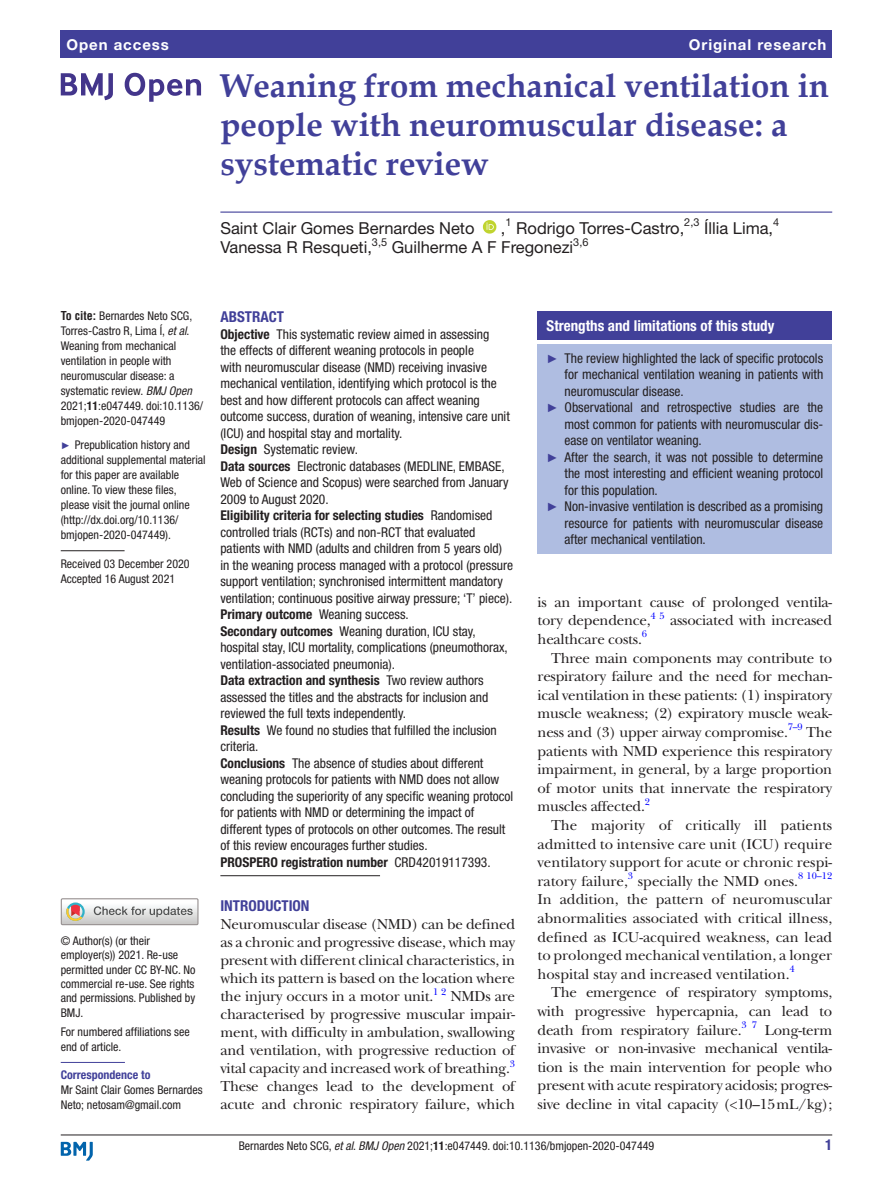
<style>
.page{position:relative;width:893px;height:1191px;background:#fff}
.page>*{position:absolute;margin:0;border:0;box-sizing:border-box;transform-origin:0 0}
.t1{font:700 33px/39px "Book Antiqua";color:#414099}
.t2{font:16.5px "Helvetica Neue LT Std";color:#231f20}
.t3{font:15px/18.6px "New Baskerville";letter-spacing:-.015em;color:#231f20;text-align:justify}
.t4{font:700 condensed 15px "Helvetica Neue LT Std";color:#fff}
.t5{font:700 15px "Helvetica Neue LT Std";letter-spacing:.065em;color:#fff}
.t6{font:700 condensed 15px "Helvetica Neue LT Std";color:#414099}
.t7{font:condensed 13.5px/16.5px "Helvetica Neue LT Std";color:#231f20}
.t8{font:condensed 12px/15px "Helvetica Neue LT Std";color:#231f20}
.t9{font:700 condensed 12px "Helvetica Neue LT Std";color:#414099}
.t10{font:10.95px "Helvetica Neue LT Std";color:#231f20}
.t11{font:9.9px "New Baskerville";color:#00f}
.s1{font-family:"Helvetica LT Std";font-weight:700}
.s2{font-style:italic}
.s3{font-weight:700}
.s4{font-family:"Arial";font-stretch:normal;font-size:9.75px;color:#414099}
.s5{font-family:"Arial";font-stretch:normal;font-size:12px;color:#414099}
</style>
<div class="page">
<hr style="left:61px;top:1134px;width:771px;height:1px;background:#231f20">
<svg style="left:61px;top:1141px;width:32px;height:19px"></svg>
<div style="left:61px;top:31px;width:771px;height:27px;background:#414099"></div>
<hr style="left:220px;top:211px;width:612px;height:2px;background:#414099">
<svg style="left:483px;top:220px;width:13px;height:14px"></svg>
<hr style="left:61px;top:550px;width:64px;height:1px;background:#231f20">
<hr style="left:61px;top:1062px;width:64px;height:1px;background:#414099">
<svg style="left:61px;top:73px;width:52px;height:27px"></svg>
<svg style="left:125px;top:73px;width:76px;height:29px"></svg>
<div style="left:61px;top:898px;width:138px;height:27px;border:1px solid #969090"></div>
<svg style="left:61px;top:898px;width:137px;height:26px"></svg>
<hr style="left:220px;top:875px;width:160px;height:1px;background:#231f20">
<div style="left:538px;top:311px;width:294px;height:29px;background:#414099"></div>
<div style="left:538px;top:344px;width:294px;height:209px;background:#afbde1"></div>
<p class="t5" style="left:66px;top:35px;width:104px">Open access</p>
<p class="t5" style="left:689px;top:35px;width:139px">Original research</p>
<h1 class="t1" style="left:220px;top:66px;width:610px">Weaning from mechanical ventilation in people with neuromuscular disease: a systematic review</h1>
<p class="t2" style="left:220px;top:218px;width:256px">Saint Clair Gomes Bernardes Neto</p>
<p class="t2" style="left:501px;top:218px;width:6px">,</p>
<p class="t10" style="left:506px;top:216px;width:8px">1</p>
<p class="t2" style="left:516px;top:218px;width:170px">Rodrigo Torres-Castro,</p>
<p class="t10" style="left:684px;top:216px;width:17px">2,3</p>
<p class="t2" style="left:704px;top:218px;width:71px">Íllia Lima,</p>
<p class="t10" style="left:773px;top:216px;width:8px">4</p>
<p class="t2" style="left:220px;top:237px;width:153px">Vanessa R Resqueti,</p>
<p class="t10" style="left:372px;top:235px;width:17px">3,5</p>
<p class="t2" style="left:392px;top:237px;width:183px">Guilherme A F Fregonezi</p>
<p class="t10" style="left:573px;top:235px;width:17px">3,6</p>
<p class="t8" style="left:61px;top:308px;width:144px"><span class="s1">To cite:</span> Bernardes Neto SCG,<br>Torres-Castro R, Lima Í, <span class="s2">et al</span>.<br>Weaning from mechanical ventilation in people with neuromuscular disease: a systematic review. <span class="s2">BMJ Open<br></span>2021;<span class="s3">11</span>:e047449. doi:10.1136/ bmjopen-2020-047449</p>
<p class="t8" style="left:61px;top:437px;width:146px"><span class="s4">►</span> Prepublication history and additional supplemental material for this paper are available online. To view these files, please visit the journal online (http://dx.doi.org/10.1136/ bmjopen-2020-047449).</p>
<p class="t8" style="left:61px;top:556px;width:130px">Received 03 December 2020<br>Accepted 16 August 2021</p>
<p class="t8" style="left:61px;top:933px;width:136px;line-height:14.4px">© Author(s) (or their employer(s)) 2021. Re-use permitted under CC BY-NC. No commercial re-use. See rights and permissions. Published by<br>BMJ.</p>
<p class="t8" style="left:61px;top:1024px;width:130px">For numbered affiliations see end of article.</p>
<p class="t9" style="left:61px;top:1067px;width:91px">Correspondence to</p>
<p class="t8" style="left:61px;top:1082px;width:143px">Mr Saint Clair Gomes Bernardes<br>Neto; netosam@gmail.com</p>
<p class="t6" style="left:220px;top:308px;width:65px">ABSTRACT</p>
<p class="t7" style="left:220px;top:325px;width:294px"><span class="s3">Objective</span> This systematic review aimed in assessing<br>the effects of different weaning protocols in people<br>with neuromuscular disease (NMD) receiving invasive mechanical ventilation, identifying which protocol is the best and how different protocols can affect weaning outcome success, duration of weaning, intensive care unit (ICU) and hospital stay and mortality.<br><span class="s3">Design</span> Systematic review.<br><span class="s3">Data sources</span> Electronic databases (MEDLINE, EMBASE, Web of Science and Scopus) were searched from January 2009 to August 2020.<br><span class="s3">Eligibility criteria for selecting studies</span> Randomised controlled trials (RCTs) and non-RCT that evaluated patients with NMD (adults and children from 5 years old) in the weaning process managed with a protocol (pressure support ventilation; synchronised intermittent mandatory ventilation; continuous positive airway pressure; ‘T’ piece).<br><span class="s3">Primary outcome</span> Weaning success.<br><span class="s3">Secondary outcomes</span> Weaning duration, ICU stay, hospital stay, ICU mortality, complications (pneumothorax, ventilation-associated pneumonia).<br><span class="s3">Data extraction and synthesis</span> Two review authors assessed the titles and the abstracts for inclusion and reviewed the full texts independently.<br><span class="s3">Results</span> We found no studies that fulfilled the inclusion criteria.<br><span class="s3">Conclusions</span> The absence of studies about different weaning protocols for patients with NMD does not allow concluding the superiority of any specific weaning protocol for patients with NMD or determining the impact of different types of protocols on other outcomes. The result of this review encourages further studies.<br><span class="s3">PROSPERO registration number</span> CRD42019117393.</p>
<p class="t6" style="left:220px;top:897px;width:91px">INTRODUCTION</p>
<p class="t3" style="left:220px;top:915px;width:296px;line-height:18px">Neuromuscular disease (NMD) can be defined as a chronic and progressive disease, which may present with different clinical characteristics, in which its pattern is based on the location where the injury occurs in a motor unit.<sup>1</sup> <sup>2</sup> NMDs are characterised by progressive muscular impair&shy;ment, with difficulty in ambulation, swallowing and ventilation, with progressive reduction of vital capacity and increased work of breathing.</p>
<p class="t11" style="left:510px;top:1057px;width:7px">3</p>
<p class="t3" style="left:220px;top:1077px;width:296px;line-height:18px">These changes lead to the development of acute and chronic respiratory failure, which</p>
<p class="t4" style="left:547px;top:317px;width:229px">Strengths and limitations of this study</p>
<p class="t7" style="left:547px;top:350px;width:278px"><span class="s5">►</span> The review highlighted the lack of specific protocols</p>
<p class="t7" style="left:565px;top:366px;width:260px">for mechanical ventilation weaning in patients with</p>
<p class="t7" style="left:565px;top:383px;width:121px">neuromuscular disease.</p>
<p class="t7" style="left:547px;top:399px;width:278px"><span class="s5">►</span> Observational and retrospective studies are the</p>
<p class="t7" style="left:565px;top:416px;width:260px">most common for patients with neuromuscular dis-</p>
<p class="t7" style="left:565px;top:432px;width:139px">ease on ventilator weaning.</p>
<p class="t7" style="left:547px;top:449px;width:278px"><span class="s5">►</span> After the search, it was not possible to determine</p>
<p class="t7" style="left:565px;top:465px;width:260px">the most interesting and efficient weaning protocol</p>
<p class="t7" style="left:565px;top:482px;width:95px">for this population.</p>
<p class="t7" style="left:547px;top:498px;width:278px"><span class="s5">►</span> Non-invasive ventilation is described as a promising</p>
<p class="t7" style="left:565px;top:515px;width:260px">resource for patients with neuromuscular disease</p>
<p class="t7" style="left:565px;top:531px;width:143px">after mechanical ventilation.</p>
<p class="t3" style="left:538px;top:593px;width:296px">is an important cause of prolonged ventila&shy;tory dependence,<sup>4</sup> <sup>5</sup> associated with increased healthcare costs.</p>
<p class="t11" style="left:642px;top:628px;width:7px">6</p>
<p class="t3" style="left:538px;top:648px;width:296px;text-indent:14px">Three main components may contribute to respiratory failure and the need for mechan&shy;ical ventilation in these patients: (1) inspiratory muscle weakness; (2) expiratory muscle weak&shy;ness and (3) upper airway compromise.</p>
<p class="t11" style="left:788px;top:721px;width:17px">7–9</p>
<p class="t3" style="left:538px;top:723px;width:296px;text-indent:269px">The patients with NMD experience this respiratory impairment, in general, by a large proportion of motor units that innervate the respiratory muscles affected.</p>
<p class="t11" style="left:645px;top:795px;width:7px">2</p>
<p class="t3" style="left:538px;top:816px;width:296px;text-indent:14px">The majority of critically ill patients admitted to intensive care unit (ICU) require ventilatory support for acute or chronic respi&shy;ratory failure,</p>
<p class="t11" style="left:628px;top:870px;width:7px">3</p>
<p class="t3" style="left:638px;top:871px;width:162px">specially the NMD ones.</p>
<p class="t11" style="left:798px;top:870px;width:36px">8 10–12</p>
<p class="t3" style="left:538px;top:890px;width:296px">In addition, the pattern of neuromuscular abnormalities associated with critical illness, defined as ICU-acquired weakness, can lead to prolonged mechanical ventilation, a longer hospital stay and increased ventilation.</p>
<p class="t11" style="left:790px;top:963px;width:7px">4</p>
<p class="t3" style="left:538px;top:983px;width:296px;text-indent:14px">The emergence of respiratory symptoms, with progressive hypercapnia, can lead to death from respiratory failure.<sup>3</sup> <sup>7</sup></p>
<p class="t3" style="left:538px;top:1020px;width:296px;text-indent:227px">Long-term invasive or non-invasive mechanical ventila&shy;tion is the main intervention for people who present with acute respiratory acidosis; progres&shy;sive decline in vital capacity (&lt;10–15mL/kg);</p>
<p class="t8" style="left:239px;top:1137px;width:417px">Bernardes Neto SCG, <span class="s2">et al</span>. <span class="s2">BMJ Open</span> 2021;<span class="s3">11</span>:e047449. doi:10.1136/bmjopen-2020-047449</p>
<p class="t6" style="left:825px;top:1135px;width:9px">1</p>
</div>
